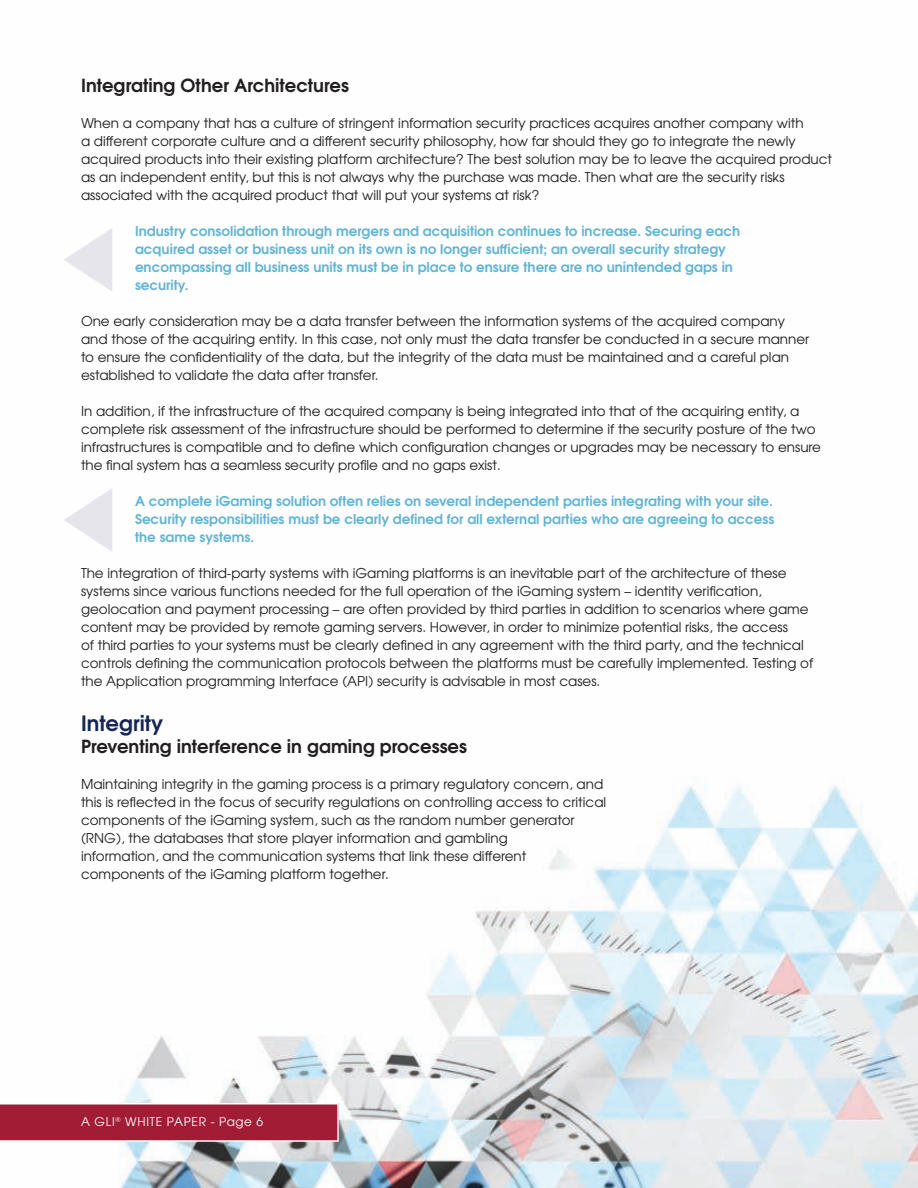
<style>
.page{position:relative;width:918px;height:1188px;background:#fff}
.page>*{position:absolute;margin:0;border:0;box-sizing:border-box;transform-origin:0 0}
.t1{font:700 21px "Te X Gyre Adventor";color:#172656}
.t2{font:700 18px "Te X Gyre Adventor";color:#231f20}
.t3{font:13.5px/18px "Te X Gyre Adventor";color:#231f20}
.t4{font:700 13.5px/18px "Te X Gyre Adventor";color:#64b4d3}
.t5{font:12px "Te X Gyre Adventor";letter-spacing:.065em;color:#fff}
</style>
<div class="page">
<img style="left:119px;top:785px;width:799px;height:403px">
<svg style="left:0;top:1103px;width:339px;height:39px;background:#aa2e45"></svg>
<svg style="left:64px;top:228px;width:48px;height:63px"></svg>
<svg style="left:64px;top:489px;width:48px;height:63px"></svg>
<h2 class="t2" style="left:81px;top:79px;width:269px">Integrating Other Architectures</h2>
<p class="t3" style="left:81px;top:116px;width:753px">When a company that has a culture of stringent information security practices acquires another company with<br>a different corporate culture and a different security philosophy, how far should they go to integrate the newly acquired products into their existing platform architecture? The best solution may be to leave the acquired product as an independent entity, but this is not always why the purchase was made. Then what are the security risks associated with the acquired product that will put your systems at risk?</p>
<p class="t4" style="left:135px;top:224px;width:607px">Industry consolidation through mergers and acquisition continues to increase. Securing each acquired asset or business unit on its own is no longer sufficient; an overall security strategy encompassing all business units must be in place to ensure there are no unintended gaps in security.</p>
<p class="t3" style="left:81px;top:314px;width:730px">One early consideration may be a data transfer between the information systems of the acquired company and those of the acquiring entity. In this case, not only must the data transfer be conducted in a secure manner to ensure the confidentiality of the data, but the integrity of the data must be maintained and a careful plan established to validate the data after transfer.</p>
<p class="t3" style="left:81px;top:404px;width:742px">In addition, if the infrastructure of the acquired company is being integrated into that of the acquiring entity, a complete risk assessment of the infrastructure should be performed to determine if the security posture of the two infrastructures is compatible and to define which configuration changes or upgrades may be necessary to ensure the final system has a seamless security profile and no gaps exist.</p>
<p class="t4" style="left:135px;top:494px;width:641px;text-align:justify">A complete iGaming solution often relies on several independent parties integrating with your site.<br>Security responsibilities must be clearly defined for all external parties who are agreeing to access the same systems.</p>
<p class="t3" style="left:81px;top:566px;width:734px">The integration of third-party systems with iGaming platforms is an inevitable part of the architecture of these systems since various functions needed for the full operation of the iGaming system – identity verification, geolocation and payment processing – are often provided by third parties in addition to scenarios where game content may be provided by remote gaming servers. However, in order to minimize potential risks, the access<br>of third parties to your systems must be clearly defined in any agreement with the third party, and the technical controls defining the communication protocols between the platforms must be carefully implemented. Testing of the Application programming Interface (API) security is advisable in most cases.</p>
<h1 class="t1" style="left:81px;top:715px;width:84px">Integrity</h1>
<h2 class="t2" style="left:81px;top:739px;width:388px">Preventing interference in gaming processes</h2>
<p class="t3" style="left:81px;top:776px;width:527px">Maintaining integrity in the gaming process is a primary regulatory concern, and this is reflected in the focus of security regulations on controlling access to critical components of the iGaming system, such as the random number generator (RNG), the databases that store player information and gambling<br>information, and the communication systems that link these different components of the iGaming platform together.</p>
<p class="t5" style="left:81px;top:1117px;width:184px">A GLI<sup>®</sup> WHITE PAPER - Page 6</p>
</div>
